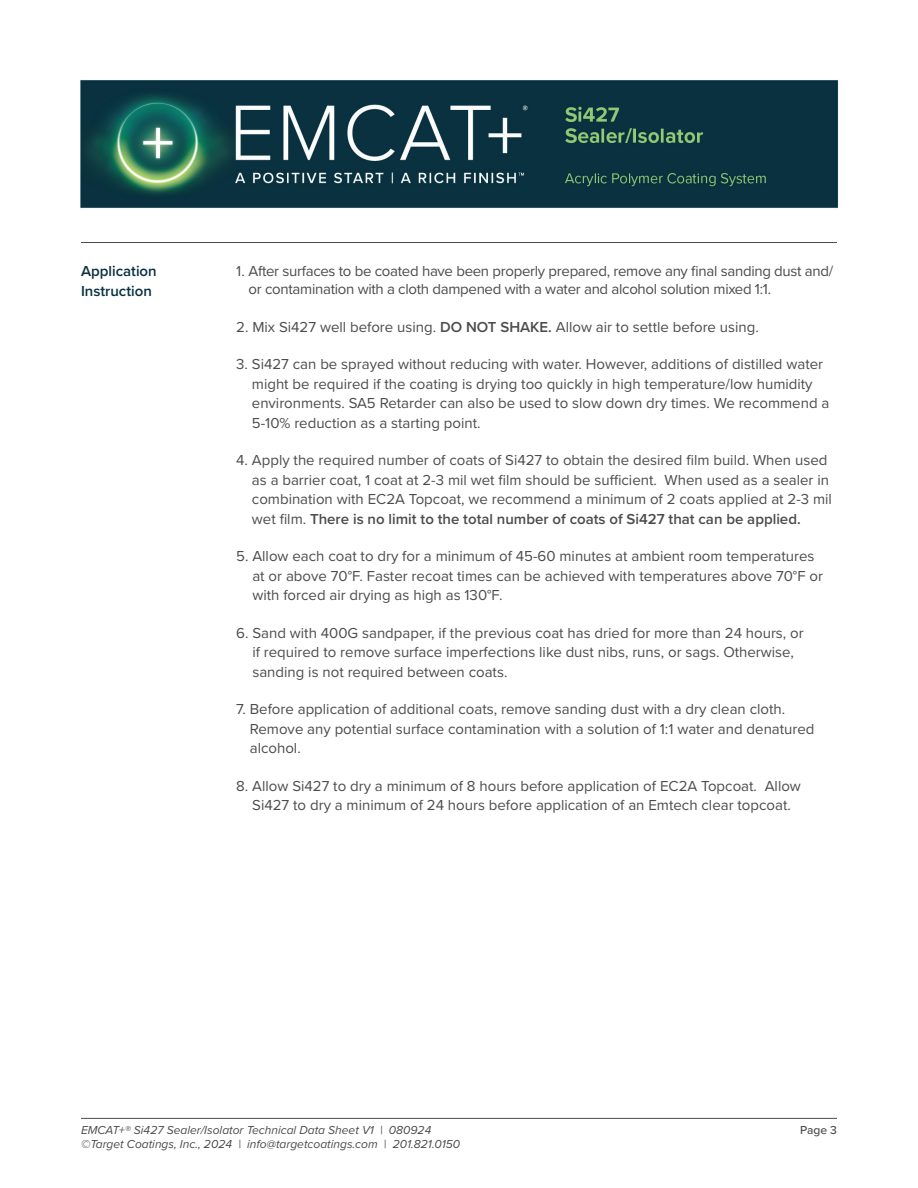
<style>
.page{position:relative;width:918px;height:1188px;background:#fff}
.page>*{position:absolute;margin:0;border:0;box-sizing:border-box;transform-origin:0 0}
.t1{font:15px/19.5px "Proxima Nova";color:#4b4c4d}
.t2{font:15px/18px "Proxima Nova";letter-spacing:-.02em;color:#4b4c4d}
.t3{font:600 15px/19.5px "Proxima Nova";color:#09313f}
.t4{font:italic 12px/13.5px "Proxima Nova";color:#4b4c4d}
.t5{font:500 12px "Proxima Nova";color:#4b4c4d}
.s1{font-weight:600}
</style>
<div class="page">
<hr style="left:81px;top:1118px;width:756px;height:1px;background:#4b4c4d">
<img style="left:80px;top:80px;width:759px;height:128px">
<hr style="left:81px;top:242px;width:756px;height:1px;background:#4b4c4d">
<p class="t3" style="left:81px;top:261px;width:77px">Application<br>Instruction</p>
<p class="t2" style="left:249px;top:262px;width:586px;text-indent:-12px">1. After surfaces to be coated have been properly prepared, remove any final sanding dust and/ or contamination with a cloth dampened with a water and alcohol solution mixed 1:1.</p>
<p class="t1" style="left:236px;top:317px;width:524px">2. Mix Si427 well before using. <span class="s1">DO NOT SHAKE.</span> Allow air to settle before using.</p>
<p class="t1" style="left:252px;top:354px;width:579px;text-indent:-16px">3. Si427 can be sprayed without reducing with water. However, additions of distilled water might be required if the coating is drying too quickly in high temperature/low humidity environments. SA5 Retarder can also be used to slow down dry times. We recommend a 5-10% reduction as a starting point.</p>
<p class="t1" style="left:252px;top:450px;width:582px;text-indent:-16px">4. Apply the required number of coats of Si427 to obtain the desired film build. When used as a barrier coat, 1 coat at 2-3 mil wet film should be sufficient. When used as a sealer in combination with EC2A Topcoat, we recommend a minimum of 2 coats applied at 2-3 mil wet film. <span class="s1">There is no limit to the total number of coats of Si427 that can be applied.</span></p>
<p class="t1" style="left:252px;top:546px;width:572px;text-indent:-16px">5. Allow each coat to dry for a minimum of 45-60 minutes at ambient room temperatures at or above 70°F. Faster recoat times can be achieved with temperatures above 70°F or with forced air drying as high as 130°F.</p>
<p class="t1" style="left:252px;top:623px;width:553px;text-indent:-16px">6. Sand with 400G sandpaper, if the previous coat has dried for more than 24 hours, or if required to remove surface imperfections like dust nibs, runs, or sags. Otherwise, sanding is not required between coats.</p>
<p class="t1" style="left:250px;top:699px;width:566px;text-indent:-14px">7. Before application of additional coats, remove sanding dust with a dry clean cloth.<br>Remove any potential surface contamination with a solution of 1:1 water and denatured alcohol.</p>
<p class="t1" style="left:236px;top:776px;width:566px;text-align:center">8. Allow Si427 to dry a minimum of 8 hours before application of EC2A Topcoat. Allow<br>Si427 to dry a minimum of 24 hours before application of an Emtech clear topcoat.</p>
<p class="t4" style="left:81px;top:1123px;width:381px">EMCAT+® Si427 Sealer/Isolator Technical Data Sheet V1 | 080924 ©Target Coatings, Inc., 2024 | info@targetcoatings.com | 201.821.0150</p>
<p class="t5" style="left:800px;top:1121px;width:38px">Page 3</p>
</div>
